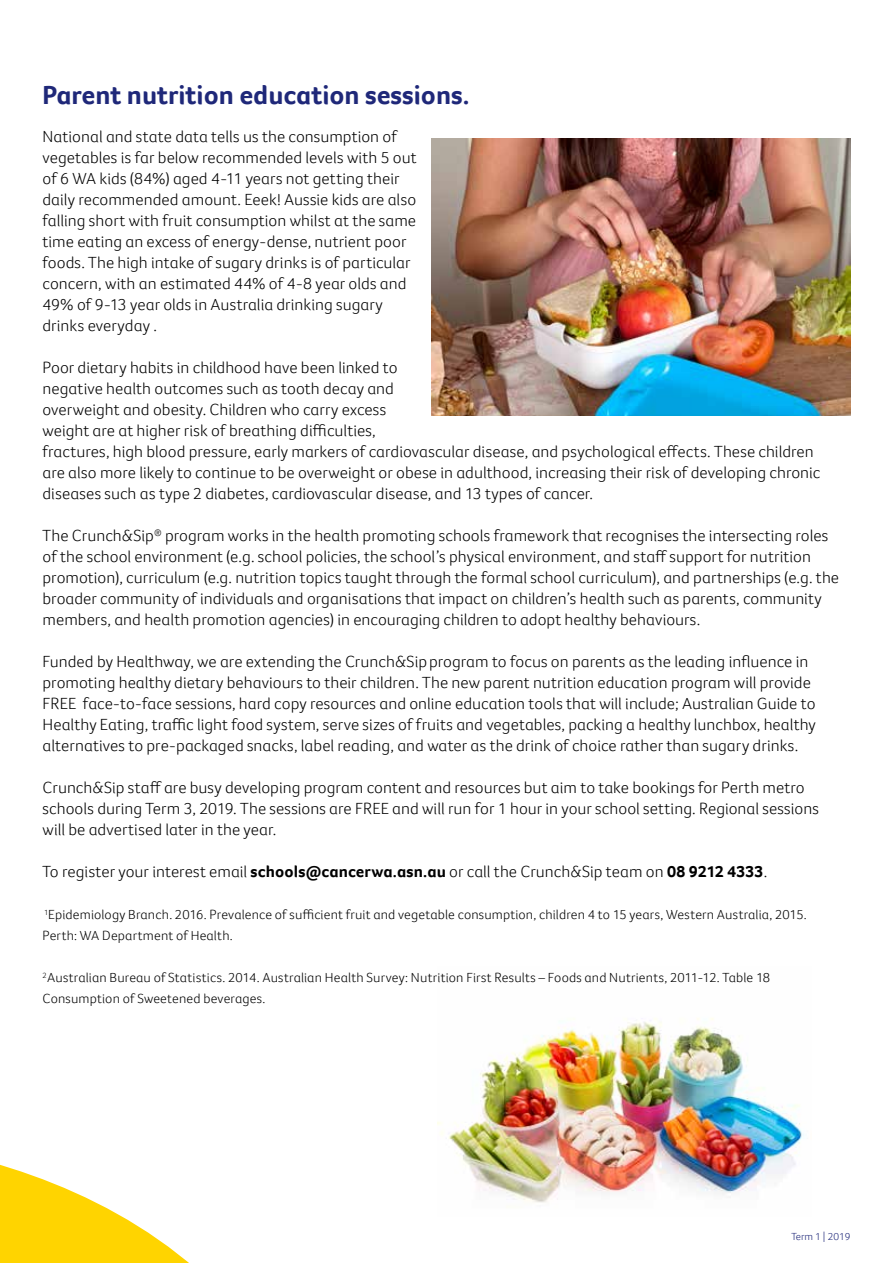
<style>
.page{position:relative;width:893px;height:1263px;background:#fff}
.page>*{position:absolute;margin:0;border:0;box-sizing:border-box;transform-origin:0 0}
.t1{font:700 27px "Foco CC";color:#1f2879}
.t2{font:300 16.5px/21px "Foco CC";color:#000}
.t3{font:300 13.5px/21px "Foco CC";letter-spacing:.01em;color:#000}
.t4{font:300 10.5px "Foco CC";color:#1f2879}
.s1{font-weight:700}
</style>
<div class="page">
<img style="left:437px;top:1018px;width:367px;height:185px">
<img style="left:431px;top:138px;width:419px;height:278px">
<svg style="left:0;top:1164px;width:189px;height:99px;fill:#ffd400"></svg>
<h1 class="t1" style="left:43px;top:77px;width:429px">Parent nutrition education sessions.</h1>
<p class="t2" style="left:43px;top:126px;width:376px">National and state data tells us the consumption of vegetables is far below recommended levels with 5 out of 6 WA kids (84%) aged 4-11 years not getting their daily recommended amount. Eeek! Aussie kids are also falling short with fruit consumption whilst at the same time eating an excess of energy-dense, nutrient poor foods. The high intake of sugary drinks is of particular concern, with an estimated 44% of 4-8 year olds and 49% of 9-13 year olds in Australia drinking sugary drinks everyday .</p>
<p class="t2" style="left:43px;top:357px;width:779px">Poor dietary habits in childhood have been linked to<br>negative health outcomes such as tooth decay and<br>overweight and obesity. Children who carry excess<br>weight are at higher risk of breathing difficulties,<br>fractures, high blood pressure, early markers of cardiovascular disease, and psychological effects. These children are also more likely to continue to be overweight or obese in adulthood, increasing their risk of developing chronic diseases such as type 2 diabetes, cardiovascular disease, and 13 types of cancer.</p>
<p class="t2" style="left:43px;top:525px;width:798px">The Crunch&amp;Sip<sup>®</sup> program works in the health promoting schools framework that recognises the intersecting roles of the school environment (e.g. school policies, the school’s physical environment, and staff support for nutrition promotion), curriculum (e.g. nutrition topics taught through the formal school curriculum), and partnerships (e.g. the broader community of individuals and organisations that impact on children’s health such as parents, community members, and health promotion agencies) in encouraging children to adopt healthy behaviours.</p>
<p class="t2" style="left:43px;top:651px;width:775px">Funded by Healthway, we are extending the Crunch&amp;Sipprogram to focus on parents as the leading influence in promoting healthy dietary behaviours to their children. The new parent nutrition education program will provide FREE face-to-face sessions, hard copy resources and online education tools that will include; Australian Guide to Healthy Eating, traffic light food system, serve sizes of fruits and vegetables, packing a healthy lunchbox, healthy alternatives to pre-packaged snacks, label reading, and water as the drink of choice rather than sugary drinks.</p>
<p class="t2" style="left:43px;top:777px;width:778px">Crunch&amp;Sip staff are busy developing program content and resources but aim to take bookings for Perth metro schools during Term 3, 2019. The sessions are FREE and will run for 1 hour in your school setting. Regional sessions will be advertised later in the year.</p>
<p class="t2" style="left:43px;top:861px;width:726px">To register your interest email <span class="s1">schools@cancerwa.asn.au</span> or call the Crunch&amp;Sip team on <span class="s1">08 9212 4333</span>.</p>
<p class="t3" style="left:43px;top:904px;width:766px"><sup>1</sup>Epidemiology Branch. 2016. Prevalence of sufficient fruit and vegetable consumption, children 4 to 15 years, Western Australia, 2015.<br>Perth: WA Department of Health.</p>
<p class="t3" style="left:43px;top:967px;width:729px"><sup>2</sup>Australian Bureau of Statistics. 2014. Australian Health Survey: Nutrition First Results – Foods and Nutrients, 2011-12. Table 18<br>Consumption of Sweetened beverages.</p>
<p class="t4" style="left:792px;top:1229px;width:60px">Term 1 | 2019</p>
</div>
